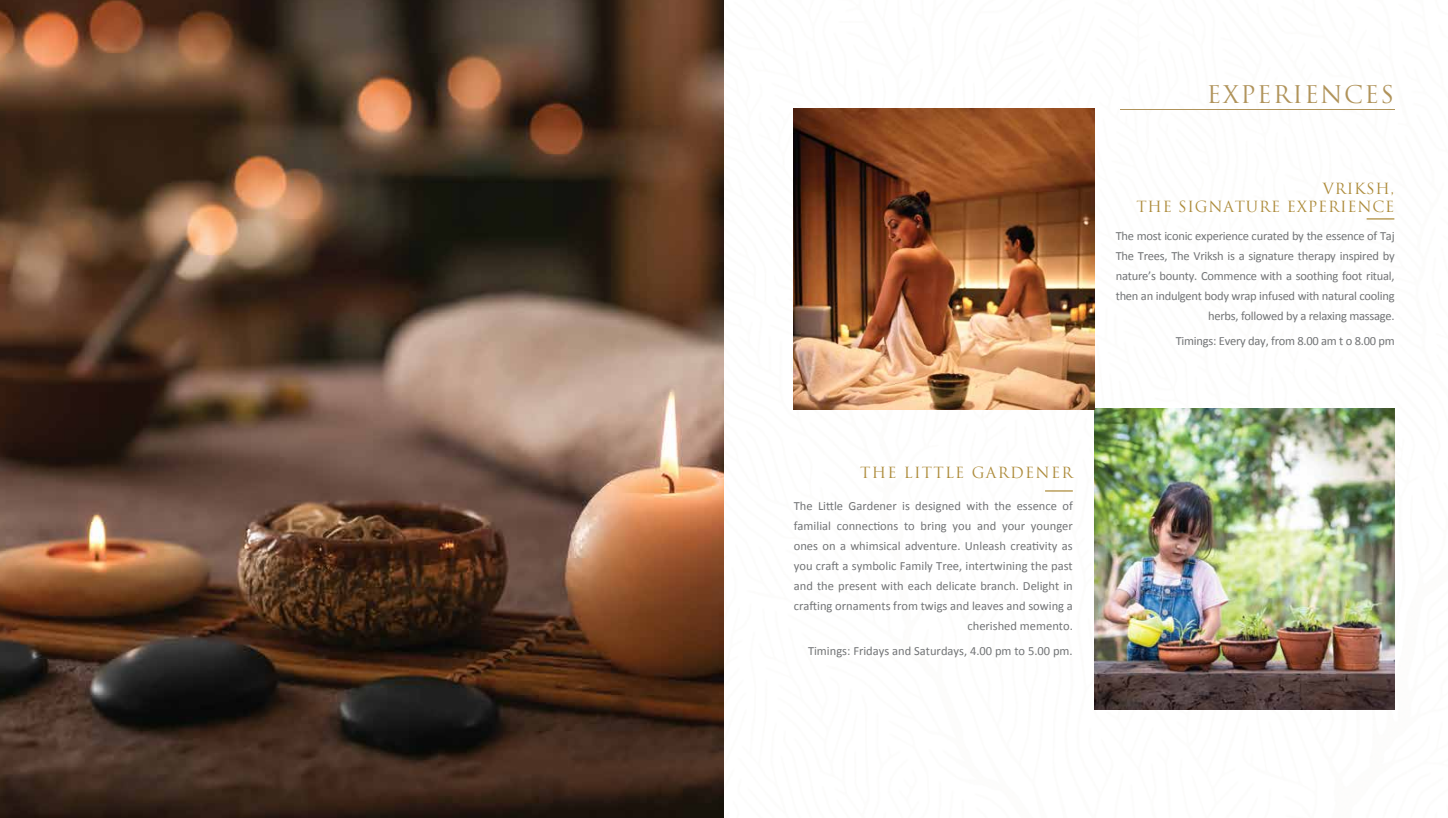
<style>
.page{position:relative;width:1448px;height:818px;background:#fff}
.page>*{position:absolute;margin:0;border:0;box-sizing:border-box;transform-origin:0 0}
.t1{font:23.75px "Trajan Pro";letter-spacing:.06em;color:#b0935a}
.t2{font:15px/18px "Trajan Pro";letter-spacing:.05em;color:#ad8b3a;text-align:right}
.t3{font:15px "Trajan Pro";letter-spacing:.085em;color:#ad8b3a}
.t4{font:12.5px/20px "Calibri";color:#727476;text-align:right}
.t5{font:12.5px/20px "Calibri";letter-spacing:-.02em;color:#727476;text-align:right}
</style>
<div class="page">
<img style="left:0;top:0;width:724px;height:817px">
<hr style="left:1120px;top:109px;width:274px;height:1px;background:#b0935a">
<svg style="left:1366px;top:218px;width:28px;height:1px"></svg>
<svg style="left:1045px;top:490px;width:27px;height:1px"></svg>
<img style="left:1094px;top:409px;width:300px;height:300px">
<img style="left:794px;top:108px;width:300px;height:301px">
<h1 class="t1" style="left:1206px;top:79px;width:189px">EXPERIENCES</h1>
<p class="t2" style="left:1136px;top:179px;width:259px">VRIKSH,<br>THE SIGNATURE EXPERIENCE</p>
<p class="t5" style="left:1115px;top:225px;width:280px">The most iconic experience curated by the essence of Taj The Trees, The Vriksh is a signature therapy inspired by nature’s bounty. Commence with a soothing foot ritual, then an indulgent body wrap infused with natural cooling herbs, followed by a relaxing massage.</p>
<p class="t5" style="left:1175px;top:330px;width:220px">Timings: Every day, from 8.00 am t o 8.00 pm</p>
<p class="t3" style="left:860px;top:463px;width:214px">THE LITTLE GARDENER</p>
<p class="t4" style="left:794px;top:495px;width:280px">The Little Gardener is designed with the essence of familial connections to bring you and your younger ones on a whimsical adventure. Unleash creativity as you craft a symbolic Family Tree, intertwining the past and the present with each delicate branch. Delight in crafting ornaments from twigs and leaves and sowing a cherished memento.</p>
<p class="t4" style="left:808px;top:640px;width:266px">Timings: Fridays and Saturdays, 4.00 pm to 5.00 pm.</p>
</div>
